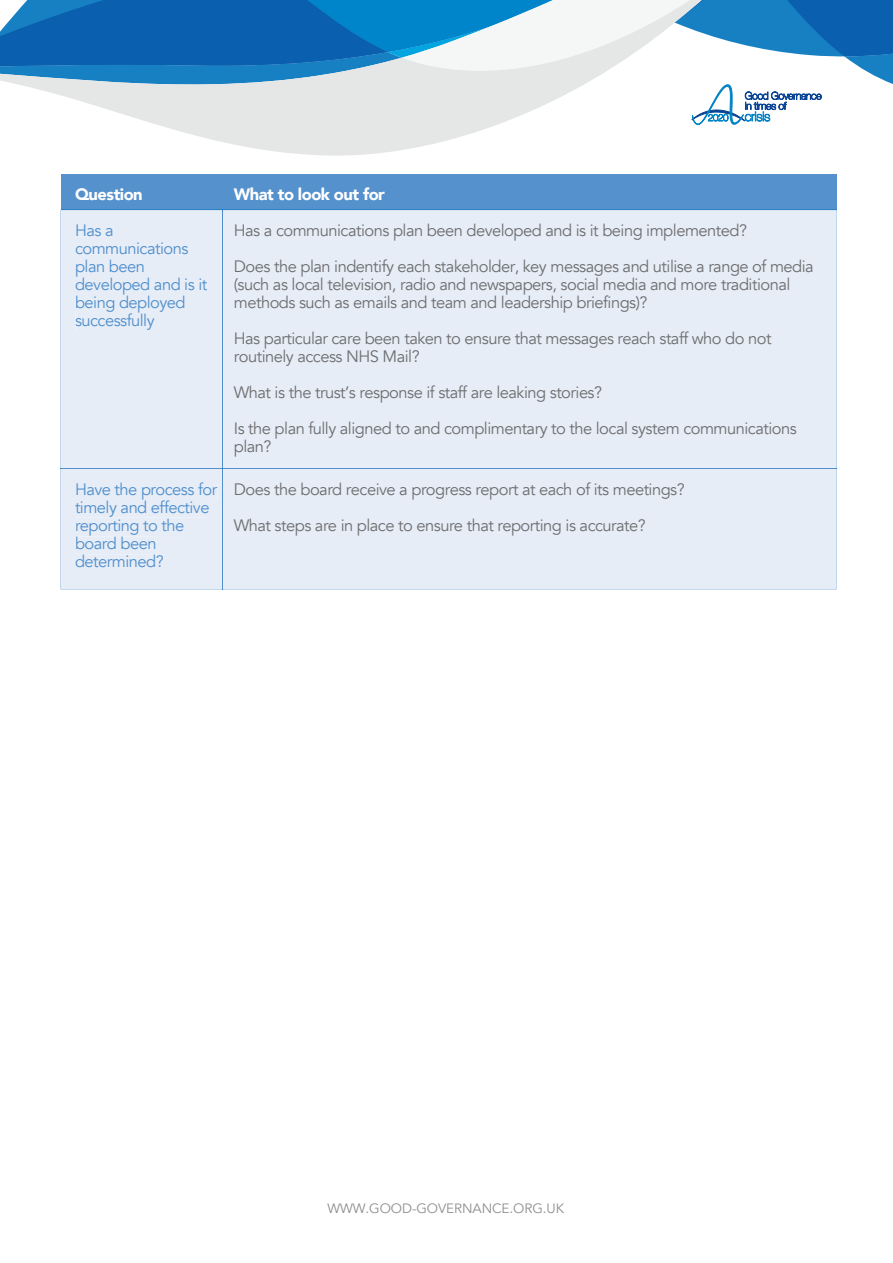
<style>
.page{position:relative;width:893px;height:1263px;background:#fff}
.page>*{position:absolute;margin:0;border:0;box-sizing:border-box;transform-origin:0 0}
.t1{font:16.5px/36px "Avenir";letter-spacing:-.03em;color:#6d6e70}
.t2{font:16.5px/18px "Avenir";letter-spacing:-.03em;color:#508fcc}
.t3{font:900 16.5px "Avenir";letter-spacing:-.03em;color:#fff}
.t4{font:13.5px "Avenir";letter-spacing:-.005em;color:#8c8e90}
</style>
<div class="page">
<svg style="left:173px;top:129px;width:311px;height:27px;fill:#e5e6e6"></svg>
<svg style="left:0;top:0;width:893px;height:129px"></svg>
<div style="left:61px;top:175px;width:775px;height:35px;background:#5591cd"></div>
<div style="left:61px;top:211px;width:775px;height:378px;background:#e7edf7"></div>
<hr style="left:223px;top:468px;width:1px;height:121px;background:#508fcc">
<hr style="left:223px;top:210px;width:1px;height:258px;background:#508fcc">
<svg style="left:61px;top:210px;width:775px;height:1px"></svg>
<hr style="left:223px;top:468px;width:613px;height:1px;background:#508fcc">
<hr style="left:61px;top:468px;width:162px;height:1px;background:#508fcc">
<div style="left:77px;top:224px;width:36px;height:12px;background:#e7edf7"></div>
<div style="left:76px;top:242px;width:112px;height:12px;background:#e7edf7"></div>
<div style="left:76px;top:259px;width:68px;height:18px;background:#e7edf7"></div>
<div style="left:76px;top:277px;width:131px;height:18px;background:#e7edf7"></div>
<div style="left:76px;top:295px;width:109px;height:18px;background:#e7edf7"></div>
<div style="left:76px;top:313px;width:78px;height:17px;background:#e7edf7"></div>
<div style="left:77px;top:483px;width:140px;height:17px;background:#e7edf7"></div>
<div style="left:75px;top:501px;width:134px;height:16px;background:#e7edf7"></div>
<div style="left:76px;top:519px;width:108px;height:17px;background:#e7edf7"></div>
<div style="left:76px;top:537px;width:80px;height:12px;background:#e7edf7"></div>
<div style="left:76px;top:555px;width:87px;height:12px;background:#e7edf7"></div>
<p class="t3" style="left:75px;top:180px;width:69px">Question</p>
<p class="t2" style="left:75px;top:222px;width:134px">Has a communications plan been developed and is it being deployed successfully</p>
<p class="t3" style="left:234px;top:180px;width:153px">What to look out for</p>
<p class="t1" style="left:234px;top:213px;width:581px">Has a communications plan been developed and is it being implemented?<br>Does the plan indentify each stakeholder, key messages and utilise a range of media</p>
<p class="t1" style="left:234px;top:276px;width:558px;line-height:18px">(such as local television, radio and newspapers, social media and more traditional methods such as emails and team and leadership briefings)?</p>
<p class="t1" style="left:234px;top:330px;width:539px;line-height:18px">Has particular care been taken to ensure that messages reach staff who do not routinely access NHS Mail?</p>
<p class="t1" style="left:234px;top:375px;width:564px">What is the trust’s response if staff are leaking stories?<br>Is the plan fully aligned to and complimentary to the local system communications</p>
<p class="t1" style="left:234px;top:429px;width:39px">plan?</p>
<p class="t2" style="left:75px;top:481px;width:144px">Have the process for timely and effective reporting to the board been determined?</p>
<p class="t1" style="left:234px;top:472px;width:452px">Does the board receive a progress report at each of its meetings?<br>What steps are in place to ensure that reporting is accurate?</p>
<p class="t4" style="left:328px;top:1200px;width:238px">WWW.GOOD-GOVERNANCE.ORG.UK</p>
</div>
